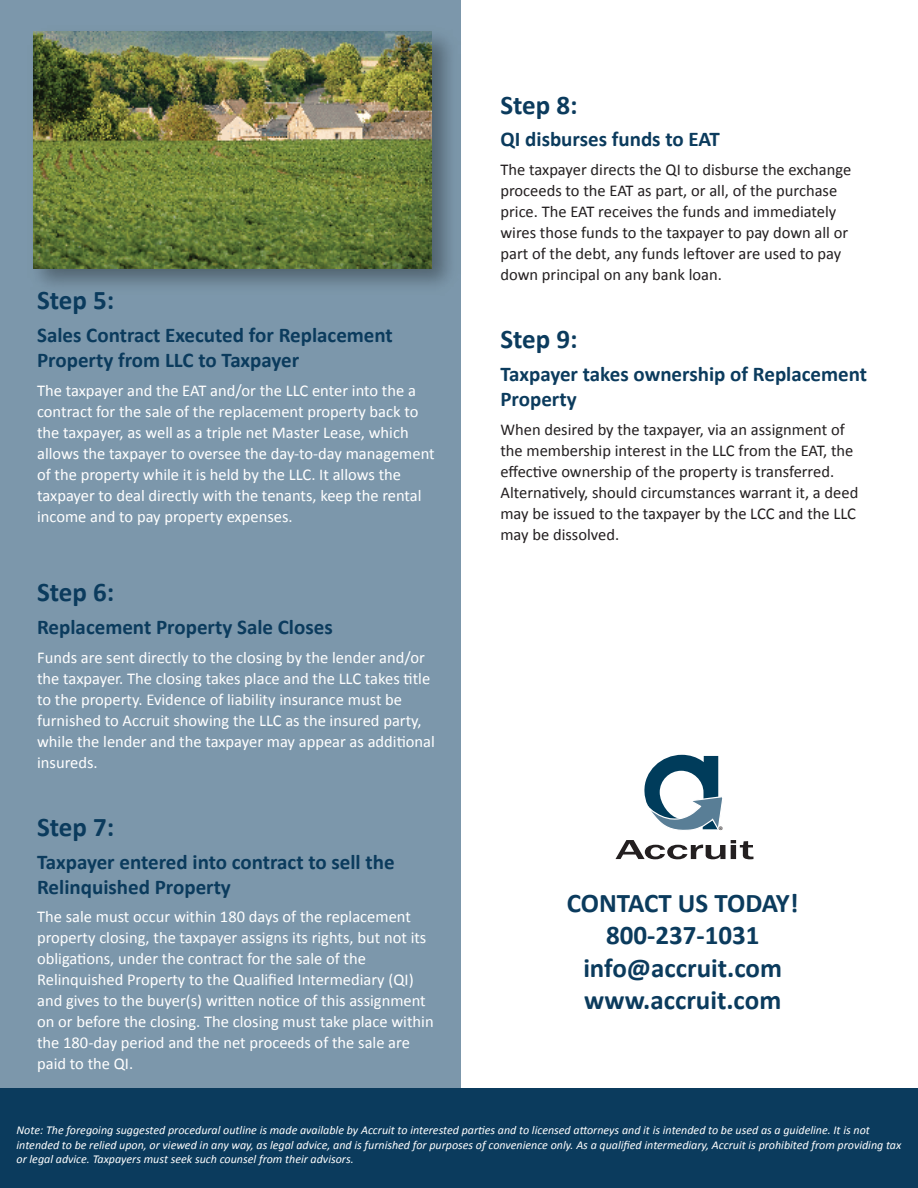
<style>
.page{position:relative;width:918px;height:1188px;background:#fff}
.page>*{position:absolute;margin:0;border:0;box-sizing:border-box;transform-origin:0 0}
.t1{font:700 27px/32.4px "Calibri";color:#0b3b5d;text-align:center}
.t2{font:700 21px/25.2px "Calibri";color:#0b3b5d}
.t3{font:16.5px/21px "Calibri";color:#fff}
.t4{font:16.5px/21px "Calibri";color:#231f20}
.t5{font:italic 12px/14.4px "Calibri";color:#fff}
.t6{font:10.95px "Myriad Pro";color:#231f20}
</style>
<div class="page">
<div style="left:0;top:0;width:461px;height:1088px;background:#7c97ab"></div>
<svg style="left:644px;top:755px;width:79px;height:75px"></svg>
<svg style="left:616px;top:840px;width:137px;height:19px"></svg>
<img style="left:33px;top:31px;width:418px;height:255px">
<img style="left:33px;top:32px;width:399px;height:236px">
<div style="left:0;top:1088px;width:918px;height:100px;background:#0b3b5d"></div>
<h1 class="t1" style="left:37px;top:283px;width:79px">Step 5:</h1>
<p class="t2" style="left:37px;top:322px;width:357px">Sales Contract Executed for Replacement<br>Property from LLC to Taxpayer</p>
<p class="t3" style="left:37px;top:379px;width:399px">The taxpayer and the EAT and/or the LLC enter into the a contract for the sale of the replacement property back to the taxpayer, as well as a triple net Master Lease, which allows the taxpayer to oversee the day-to-day management of the property while it is held by the LLC. It allows the taxpayer to deal directly with the tenants, keep the rental income and to pay property expenses.</p>
<h1 class="t1" style="left:37px;top:575px;width:79px">Step 6:</h1>
<p class="t2" style="left:37px;top:614px;width:297px">Replacement Property Sale Closes</p>
<p class="t3" style="left:37px;top:646px;width:399px">Funds are sent directly to the closing by the lender and/or the taxpayer. The closing takes place and the LLC takes title to the property. Evidence of liability insurance must be furnished to Accruit showing the LLC as the insured party, while the lender and the taxpayer may appear as additional insureds.</p>
<h1 class="t1" style="left:37px;top:810px;width:79px">Step 7:</h1>
<p class="t2" style="left:37px;top:848px;width:359px">Taxpayer entered into contract to sell the<br>Relinquished Property</p>
<p class="t3" style="left:37px;top:906px;width:398px">The sale must occur within 180 days of the replacement property closing, the taxpayer assigns its rights, but not its obligations, under the contract for the sale of the Relinquished Property to the Qualified Intermediary (QI) and gives to the buyer(s) written notice of this assignment on or before the closing. The closing must take place within the 180-day period and the net proceeds of the sale are paid to the QI.</p>
<h1 class="t1" style="left:500px;top:87px;width:79px">Step 8:</h1>
<p class="t2" style="left:500px;top:126px;width:221px">QI disburses funds to EAT</p>
<p class="t4" style="left:500px;top:158px;width:352px">The taxpayer directs the QI to disburse the exchange proceeds to the EAT as part, or all, of the purchase price. The EAT receives the funds and immediately wires those funds to the taxpayer to pay down all or part of the debt, any funds leftover are used to pay down principal on any bank loan.</p>
<h1 class="t1" style="left:500px;top:322px;width:79px">Step 9:</h1>
<p class="t2" style="left:500px;top:361px;width:368px">Taxpayer takes ownership of Replacement<br>Property</p>
<p class="t4" style="left:500px;top:418px;width:359px">When desired by the taxpayer, via an assignment of the membership interest in the LLC from the EAT, the effective ownership of the property is transferred.<br>Alternatively, should circumstances warrant it, a deed may be issued to the taxpayer by the LCC and the LLC may be dissolved.</p>
<p class="t6" style="left:719px;top:823px;width:6px">®</p>
<h1 class="t1" style="left:567px;top:886px;width:234px">CONTACT US TODAY!<br>800-237-1031 info@accruit.com www.accruit.com</h1>
<p class="t5" style="left:17px;top:1123px;width:886px">Note: The foregoing suggested procedural outline is made available by Accruit to interested parties and to licensed attorneys and it is intended to be used as a guideline. It is not intended to be relied upon, or viewed in any way, as legal advice, and is furnished for purposes of convenience only. As a qualified intermediary, Accruit is prohibited from providing tax or legal advice. Taxpayers must seek such counsel from their advisors.</p>
</div>
